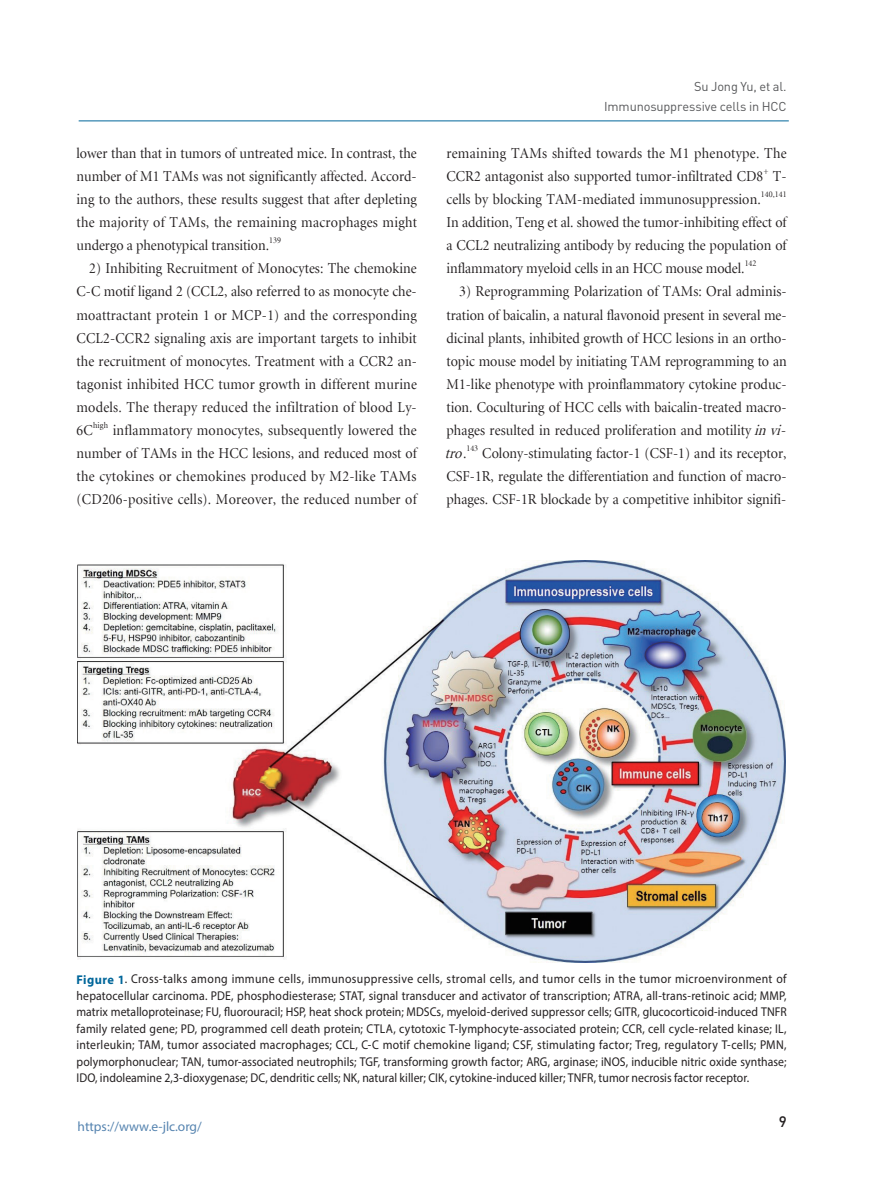
<style>
.page{position:relative;width:893px;height:1191px;background:#fff}
.page>*{position:absolute;margin:0;border:0;box-sizing:border-box;transform-origin:0 0}
.t1{font:15px/23.1px "Minion LT Display";color:#231f20;text-align:justify;scale:.95 1}
.t2{font:15px "Dinmed";color:#231f20}
.t3{font:13.5px "Myriad Pro";color:#5684b0}
.t4{font:12.75px/16.5px "Myriad Pro";letter-spacing:.005em;color:#231f20;text-align:justify;scale:.92 1}
.t5{font:12.75px/19.5px "DIN Pro";letter-spacing:-.01em;color:#57585a;text-align:right}
.t6{font:8.7px "Minion LT Display";letter-spacing:.01em;color:#231f20;scale:.95 1}
.s1{font-style:italic}
.s2{font-weight:700;color:#01669a}
</style>
<div class="page">
<hr style="left:79px;top:120px;width:710px;height:1px;background:#01669a">
<img style="left:77px;top:560px;width:709px;height:402px">
<p class="t1" style="left:77px;top:142px;width:360px">lower than that in tumors of untreated mice. In contrast, the number of M1 TAMs was not significantly affected. Accord&shy;ing to the authors, these results suggest that after depleting the majority of TAMs, the remaining macrophages might undergo a phenotypical transition.</p>
<p class="t6" style="left:269px;top:236px;width:14px">139</p>
<p class="t1" style="left:77px;top:258px;width:360px;text-indent:13px">2) Inhibiting Recruitment of Monocytes: The chemokine C-C motif ligand 2 (CCL2, also referred to as monocyte che&shy;moattractant protein 1 or MCP-1) and the corresponding CCL2-CCR2 signaling axis are important targets to inhibit the recruitment of monocytes. Treatment with a CCR2 an&shy;tagonist inhibited HCC tumor growth in different murine models. The therapy reduced the infiltration of blood Ly-6C</p>
<p class="t6" style="left:93px;top:421px;width:17px">high</p>
<p class="t1" style="left:77px;top:419px;width:360px;text-indent:36px">inflammatory monocytes, subsequently lowered the number of TAMs in the HCC lesions, and reduced most of the cytokines or chemokines produced by M2-like TAMs (CD206-positive cells). Moreover, the reduced number of</p>
<p class="t5" style="left:604px;top:76px;width:184px">Su Jong Yu, et al.<br>Immunosuppressive cells in HCC</p>
<p class="t1" style="left:446px;top:142px;width:360px">remaining TAMs shifted towards the M1 phenotype. The<br>CCR2 antagonist also supported tumor-infiltrated CD8</p>
<p class="t6" style="left:763px;top:167px;width:7px">+</p>
<p class="t1" style="left:773px;top:165px;width:16px">T-</p>
<p class="t1" style="left:446px;top:188px;width:332px">cells by blocking TAM-mediated immunosuppression.</p>
<p class="t6" style="left:761px;top:190px;width:29px">140,141</p>
<p class="t1" style="left:446px;top:211px;width:360px">In addition, Teng et al. showed the tumor-inhibiting effect of a CCL2 neutralizing antibody by reducing the population of inflammatory myeloid cells in an HCC mouse model.</p>
<p class="t6" style="left:745px;top:259px;width:14px">142</p>
<p class="t1" style="left:445px;top:281px;width:364px;text-align:left;text-indent:14px">3) Reprogramming Polarization of TAMs: Oral adminis&shy;tration of baicalin, a natural flavonoid present in several me&shy;dicinal plants, inhibited growth of HCC lesions in an ortho&shy;topic mouse model by initiating TAM reprogramming to an M1-like phenotype with proinflammatory cytokine produc&shy;tion. Coculturing of HCC cells with baicalin-treated macro&shy;phages resulted in reduced proliferation and motility <span class="s1">in vi&shy;tro</span>.</p>
<p class="t6" style="left:466px;top:444px;width:14px">143</p>
<p class="t1" style="left:446px;top:442px;width:359px;text-indent:36px">Colony-stimulating factor-1 (CSF-1) and its receptor, CSF-1R, regulate the differentiation and function of macro&shy;phages. CSF-1R blockade by a competitive inhibitor signifi-</p>
<p class="t4" style="left:77px;top:970px;width:773px"><span class="s2">Figure 1</span>. Cross-talks among immune cells, immunosuppressive cells, stromal cells, and tumor cells in the tumor microenvironment of hepatocellular carcinoma. PDE, phosphodiesterase; STAT, signal transducer and activator of transcription; ATRA, all-trans-retinoic acid; MMP, matrix metalloproteinase; FU, fluorouracil; HSP, heat shock protein; MDSCs, myeloid-derived suppressor cells; GITR, glucocorticoid-induced TNFR family related gene; PD, programmed cell death protein; CTLA, cytotoxic T-lymphocyte-associated protein; CCR, cell cycle-related kinase; IL, interleukin; TAM, tumor associated macrophages; CCL, C-C motif chemokine ligand; CSF, stimulating factor; Treg, regulatory T-cells; PMN, polymorphonuclear; TAN, tumor-associated neutrophils; TGF, transforming growth factor; ARG, arginase; iNOS, inducible nitric oxide synthase; IDO, indoleamine 2,3-dioxygenase; DC, dendritic cells; NK, natural killer; CIK, cytokine-induced killer; TNFR, tumor necrosis factor receptor.</p>
<p class="t3" style="left:78px;top:1118px;width:126px">https://www.e-jlc.org/</p>
<p class="t2" style="left:779px;top:1112px;width:9px">9</p>
</div>
